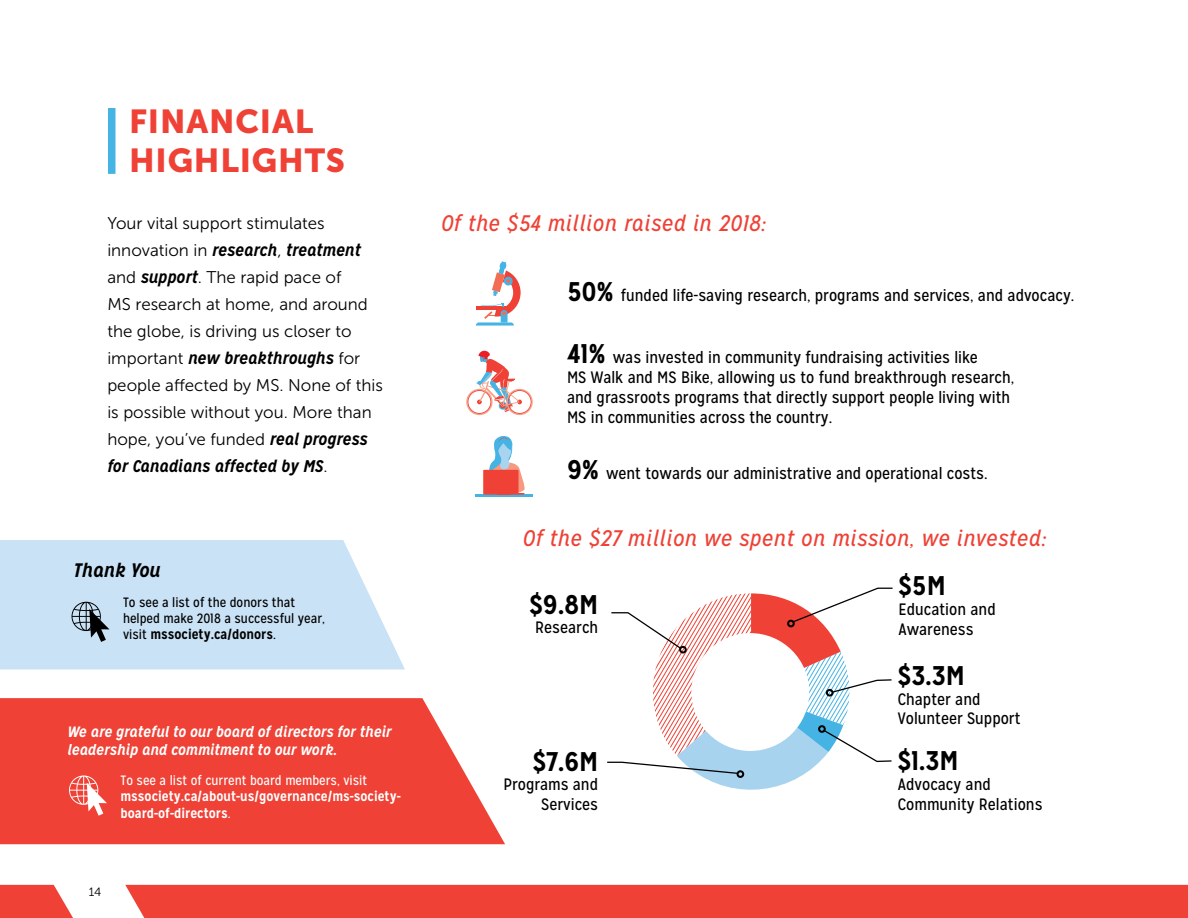
<style>
.page{position:relative;width:1188px;height:918px;background:#fff}
.page>*{position:absolute;margin:0;border:0;box-sizing:border-box;transform-origin:0 0}
.t1{font:33px/39.6px "Museo Sans 900";letter-spacing:.025em;color:#ef4135}
.t2{font:700 27px "Mission Gothic";color:#000}
.t3{font:italic 22.5px "Mission Gothic";letter-spacing:.025em;color:#ef4135}
.t4{font:italic 700 19.5px "Mission Gothic";color:#000}
.t5{font:16.95px/27.2px "Museo Sans 300";color:#000}
.t6{font:italic 700 16.95px "Mission Gothic";color:#000}
.t7{font:16.5px/19.8px "Mission Gothic";color:#000}
.t8{font:italic 700 15px/18px "Mission Gothic";color:#fff}
.t9{font:13.5px/16.2px "Mission Gothic";color:#000}
.t10{font:700 13.5px/16.2px "Mission Gothic";color:#fff}
.t11{font:13.5px "Mission Gothic";color:#fff}
.t12{font:12px "Museo Sans 300";color:#000}
.s1{font-family:"Museo Sans 300";font-weight:400;font-style:normal}
.s2{font-family:"Mission Gothic";font-weight:700;font-style:italic}
.s3{font-weight:700}
.s4{font-weight:400}
.s5{font-weight:700;font-size:27px}
</style>
<div class="page">
<svg style="left:0;top:885px;width:73px;height:33px;background:#f1594f"></svg>
<div style="left:125px;top:885px;width:1063px;height:33px;background:#ef4135"></div>
<div style="left:108px;top:108px;width:8px;height:66px;background:#45b3e3"></div>
<svg style="left:0;top:540px;width:405px;height:129px;background:#cde4f5"></svg>
<svg style="left:0;top:698px;width:505px;height:146px;background:#f05146"></svg>
<svg style="left:70px;top:602px;width:40px;height:40px;background:#8c9dab"></svg>
<svg style="left:607px;top:587px;width:286px;height:203px"></svg>
<svg style="left:67px;top:776px;width:40px;height:40px"></svg>
<svg style="left:466px;top:350px;width:67px;height:65px"></svg>
<svg style="left:476px;top:261px;width:45px;height:65px"></svg>
<hr style="left:475px;top:494px;width:58px;height:3px;background:#45b3e3">
<svg style="left:483px;top:436px;width:42px;height:59px"></svg>
<h1 class="t1" style="left:129px;top:101px;width:217px">FINANCIAL<br>HIGHLIGHTS</h1>
<p class="t5" style="left:107px;top:209px;width:219px">Your vital support stimulates</p>
<p class="t6" style="left:107px;top:239px;width:255px"><span class="s1">innovation in</span> research<span class="s1">,</span> treatment</p>
<p class="t5" style="left:107px;top:264px;width:262px">and <span class="s2">support</span>. The rapid pace of<br>MS research at home, and around the globe, is driving us closer to</p>
<p class="t6" style="left:107px;top:347px;width:254px"><span class="s1">important</span> new breakthroughs <span class="s1">for</span></p>
<p class="t5" style="left:107px;top:372px;width:277px">people affected by MS. None of this is possible without you. More than hope, you’ve funded <span class="s2">real progress</span></p>
<p class="t6" style="left:107px;top:456px;width:222px">for Canadians affected by MS<span class="s1">.</span></p>
<p class="t4" style="left:73px;top:558px;width:89px">Thank You</p>
<p class="t9" style="left:123px;top:594px;width:204px">To see a list of the donors that helped make 2018 a successful year, visit <span class="s3">mssociety.ca/donors</span>.</p>
<p class="t8" style="left:68px;top:723px;width:326px">We are grateful to our board of directors for their leadership and commitment to our work.</p>
<p class="t11" style="left:120px;top:772px;width:248px">To see a list of current board members, visit</p>
<p class="t10" style="left:120px;top:789px;width:282px">mssociety.ca/about-us/governance/ms-society&shy;board-of-directors<span class="s4">.</span></p>
<p class="t12" style="left:89px;top:886px;width:14px">14</p>
<h3 class="t3" style="left:441px;top:210px;width:327px">Of the $54 million raised in 2018:</h3>
<p class="t7" style="left:567px;top:286px;width:509px"><span class="s5">50%</span> funded life-saving research, programs and services, and advocacy.</p>
<p class="t7" style="left:567px;top:348px;width:449px"><span class="s5">41%</span> was invested in community fundraising activities like<br>MS Walk and MS Bike, allowing us to fund breakthrough research, and grassroots programs that directly support people living with MS in communities across the country.</p>
<p class="t7" style="left:567px;top:464px;width:422px"><span class="s5">9%</span> went towards our administrative and operational costs.</p>
<h3 class="t3" style="left:523px;top:525px;width:525px">Of the $27 million we spent on mission, we invested:</h3>
<h2 class="t2" style="left:529px;top:587px;width:70px">$9.8M</h2>
<p class="t7" style="left:535px;top:618px;width:64px">Research</p>
<h2 class="t2" style="left:533px;top:744px;width:67px">$7.6M</h2>
<p class="t7" style="left:504px;top:775px;width:96px;text-align:right">Programs and<br>Services</p>
<h2 class="t2" style="left:898px;top:569px;width:49px">$5M</h2>
<p class="t7" style="left:898px;top:599px;width:99px">Education and<br>Awareness</p>
<h2 class="t2" style="left:898px;top:659px;width:69px">$3.3M</h2>
<p class="t7" style="left:898px;top:689px;width:124px">Chapter and<br>Volunteer Support</p>
<h2 class="t2" style="left:898px;top:744px;width:62px">$1.3M</h2>
<p class="t7" style="left:898px;top:775px;width:146px">Advocacy and<br>Community Relations</p>
</div>
